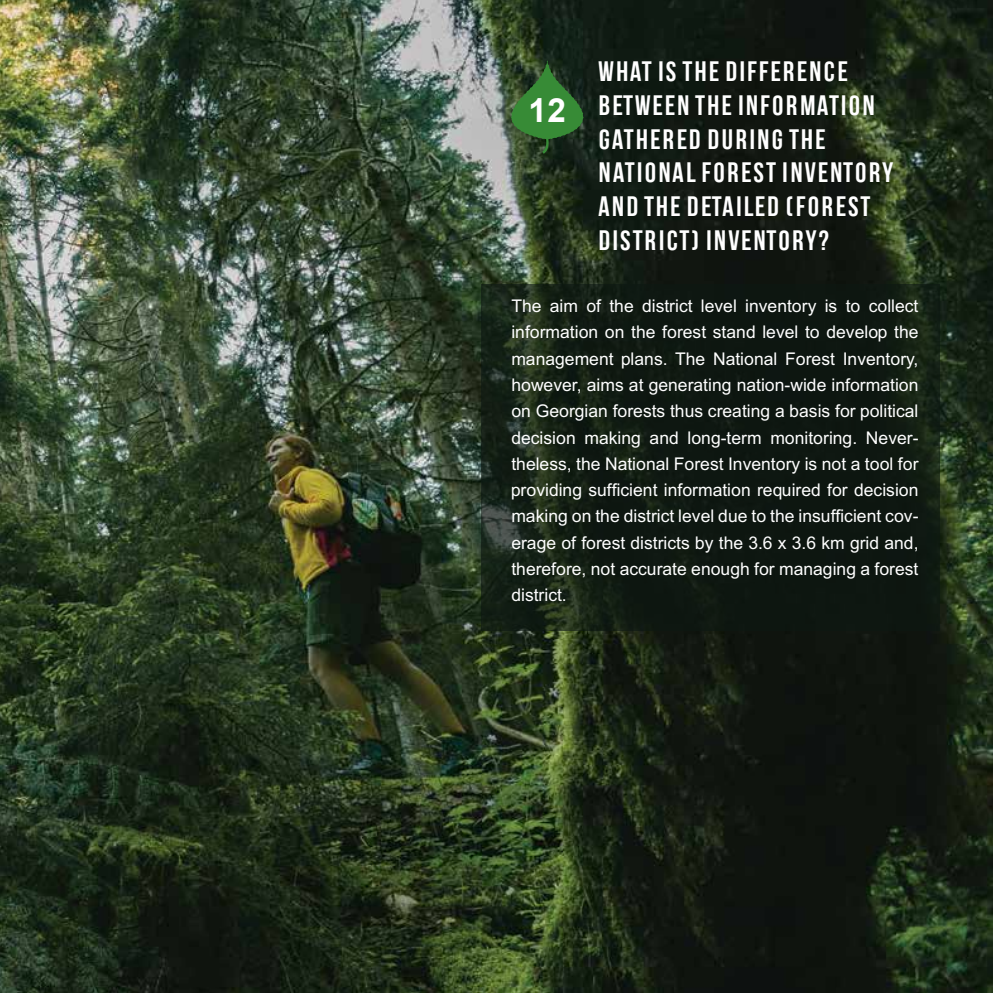
<style>
.page{position:relative;width:993px;height:993px;background:#fff}
.page>*{position:absolute;margin:0;border:0;box-sizing:border-box;transform-origin:0 0}
.t1{font:700 33.25px "Arial";color:#fff}
.t2{font:700 28px/33.6px "Bebas Neue";color:#fff}
.t3{font:17.5px/26.2px "BPG Arial";color:#fff;text-align:justify}
</style>
<div class="page">
<img style="left:0;top:0;width:992px;height:992px">
<svg style="left:510px;top:60px;width:73px;height:94px;background:#2f5f2c"></svg>
<div style="left:481px;top:284px;width:458px;height:346px;background:#0d1812"></div>
<h1 class="t1" style="left:528px;top:88px;width:39px">12</h1>
<h2 class="t2" style="left:597px;top:55px;width:298px">WHAT IS THE DIFFERENCE<br>BETWEEN THE INFORMATION<br>GATHERED DURING THE<br>NATIONAL FOREST INVENTORY<br>AND THE DETAILED (FOREST<br>DISTRICT) INVENTORY?</h2>
<p class="t3" style="left:511px;top:293px;width:408px">The aim of the district level inventory is to collect information on the forest stand level to develop the management plans. The National Forest Inventory, however, aims at generating nation-wide information on Georgian forests thus creating a basis for political decision making and long-term monitoring. Never&shy;theless, the National Forest Inventory is not a tool for providing sufficient information required for decision making on the district level due to the insufficient cov&shy;erage of forest districts by the 3.6 x 3.6 km grid and, therefore, not accurate enough for managing a forest district.</p>
</div>
